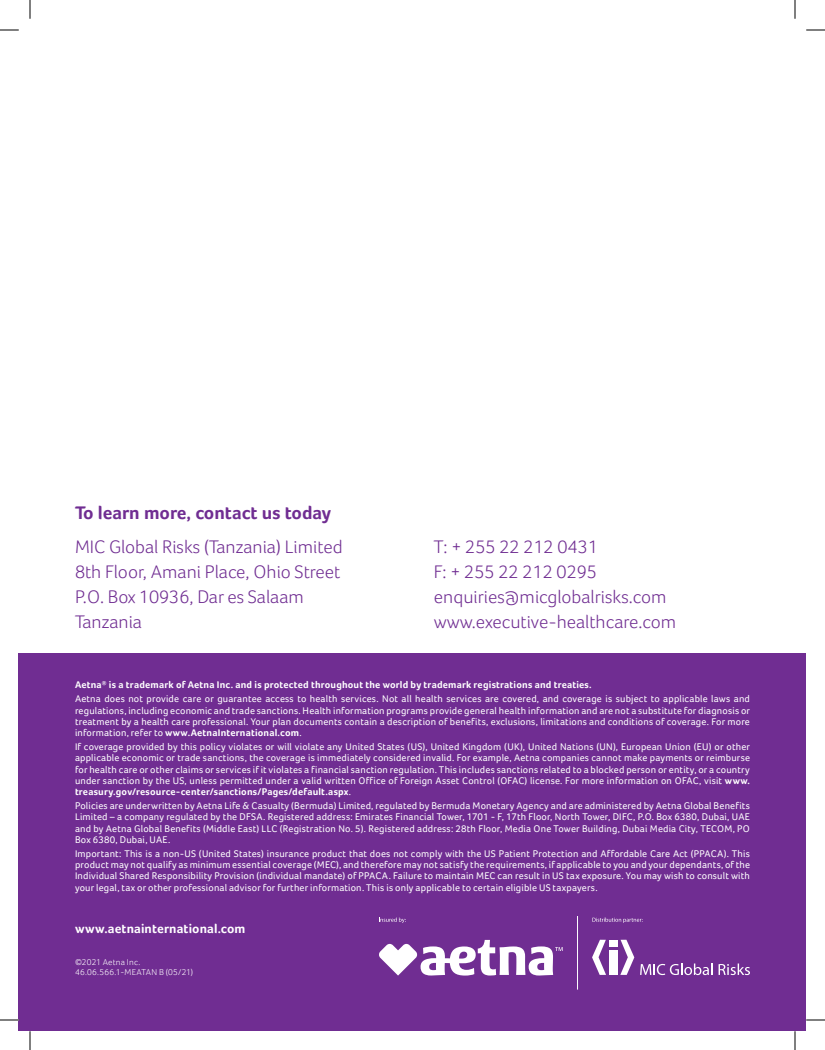
<style>
.page{position:relative;width:825px;height:1050px;background:#fff}
.page>*{position:absolute;margin:0;border:0;box-sizing:border-box;transform-origin:0 0}
.t1{font:300 18.75px/25px "Foco";color:#702d92}
.t2{font:700 18.75px "Foco";color:#702d92}
.t3{font:700 13.12px "Foco";letter-spacing:.01em;color:#fff}
.t4{font:10px/11.2px "Foco";letter-spacing:.015em;color:#fff;text-align:justify}
.t5{font:300 8.75px/10px "Foco";letter-spacing:.025em;color:#fff}
.s1{font-weight:700}
</style>
<div class="page">
<div style="left:19px;top:654px;width:787px;height:377px;background:#702d92"></div>
<hr style="left:577px;top:916px;width:1px;height:74px;background:#fff">
<svg style="left:592px;top:918px;width:51px;height:5px"></svg>
<svg style="left:379px;top:918px;width:27px;height:5px"></svg>
<svg style="left:379px;top:940px;width:184px;height:36px"></svg>
<svg style="left:592px;top:940px;width:14px;height:35px"></svg>
<svg style="left:620px;top:940px;width:14px;height:35px"></svg>
<div style="left:609px;top:940px;width:8px;height:7px;background:#fff"></div>
<div style="left:609px;top:951px;width:8px;height:24px;background:#fff"></div>
<svg style="left:640px;top:964px;width:73px;height:11px"></svg>
<svg style="left:719px;top:964px;width:31px;height:11px"></svg>
<svg style="left:0;top:29px;width:19px;height:2px"></svg>
<svg style="left:806px;top:29px;width:19px;height:2px"></svg>
<svg style="left:0;top:1019px;width:19px;height:2px"></svg>
<svg style="left:806px;top:1019px;width:19px;height:2px"></svg>
<svg style="left:29px;top:0;width:2px;height:19px"></svg>
<svg style="left:29px;top:1031px;width:2px;height:19px"></svg>
<svg style="left:794px;top:0;width:2px;height:19px"></svg>
<svg style="left:794px;top:1031px;width:2px;height:19px"></svg>
<h1 class="t2" style="left:75px;top:501px;width:258px">To learn more, contact us today</h1>
<h1 class="t1" style="left:75px;top:534px;width:269px">MIC Global Risks (Tanzania) Limited<br>8th Floor, Amani Place, Ohio Street<br>P.O. Box 10936, Dar es Salaam<br>Tanzania</h1>
<h1 class="t1" style="left:434px;top:534px;width:244px">T: + 255 22 212 0431<br>F: + 255 22 212 0295 enquiries@micglobalrisks.com www.executive-healthcare.com</h1>
<p class="t4" style="left:75px;top:678px;width:676px;line-height:14px"><span class="s1">Aetna</span><sup>®</sup> <span class="s1">is a trademark of Aetna Inc. and is protected throughout the world by trademark registrations and treaties.<br></span>Aetna does not provide care or guarantee access to health services. Not all health services are covered, and coverage is subject to applicable laws and</p>
<p class="t4" style="left:75px;top:705px;width:677px">regulations, including economic and trade sanctions. Health information programs provide general health information and are not a substitute for diagnosis or treatment by a health care professional. Your plan documents contain a description of benefits, exclusions, limitations and conditions of coverage. For more information, refer to <span class="s1">www.AetnaInternational.com</span>.</p>
<p class="t4" style="left:75px;top:741px;width:677px">If coverage provided by this policy violates or will violate any United States (US), United Kingdom (UK), United Nations (UN), European Union (EU) or other applicable economic or trade sanctions, the coverage is immediately considered invalid. For example, Aetna companies cannot make payments or reimburse for health care or other claims or services if it violates a financial sanction regulation. This includes sanctions related to a blocked person or entity, or a country under sanction by the US, unless permitted under a valid written Office of Foreign Asset Control (OFAC) license. For more information on OFAC, visit <span class="s1">www. treasury.gov/resource-center/sanctions/Pages/default.aspx</span>.</p>
<p class="t4" style="left:75px;top:800px;width:677px">Policies are underwritten by Aetna Life &amp; Casualty (Bermuda) Limited, regulated by Bermuda Monetary Agency and are administered by Aetna Global Benefits Limited – a company regulated by the DFSA. Registered address: Emirates Financial Tower, 1701 - F, 17th Floor, North Tower, DIFC, P.O. Box 6380, Dubai, UAE and by Aetna Global Benefits (Middle East) LLC (Registration No. 5). Registered address: 28th Floor, Media One Tower Building, Dubai Media City, TECOM, PO Box 6380, Dubai, UAE.</p>
<p class="t4" style="left:75px;top:848px;width:677px">Important: This is a non-US (United States) insurance product that does not comply with the US Patient Protection and Affordable Care Act (PPACA). This product may not qualify as minimum essential coverage (MEC), and therefore may not satisfy the requirements, if applicable to you and your dependants, of the Individual Shared Responsibility Provision (individual mandate) of PPACA. Failure to maintain MEC can result in US tax exposure. You may wish to consult with your legal, tax or other professional advisor for further information. This is only applicable to certain eligible US taxpayers.</p>
<h2 class="t3" style="left:75px;top:920px;width:172px">www.aetnainternational.com</h2>
<p class="t5" style="left:75px;top:957px;width:120px">©2021 Aetna Inc.<br>46.06.566.1-MEATAN B (05/21)</p>
</div>
